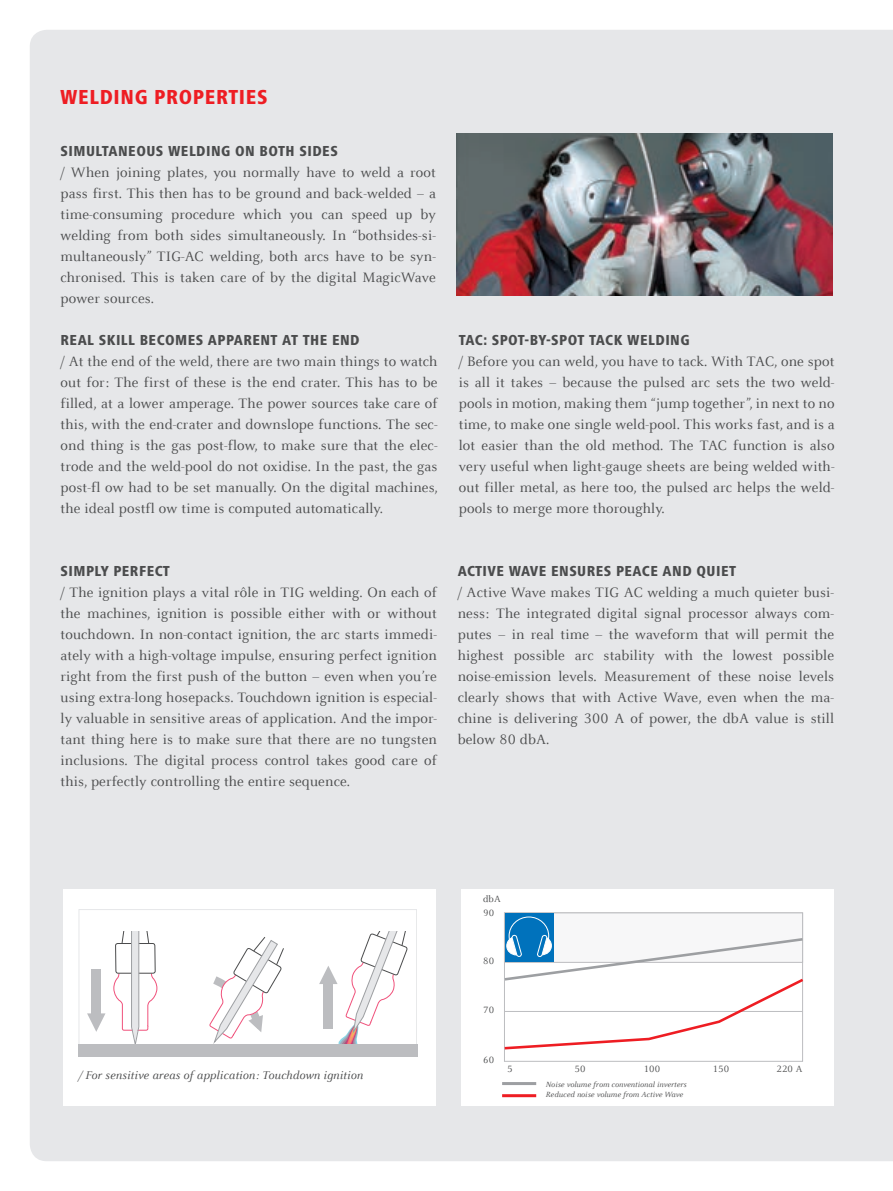
<style>
.page{position:relative;width:893px;height:1191px;background:#fff}
.page>*{position:absolute;margin:0;border:0;box-sizing:border-box;transform-origin:0 0}
.t1{font:800 condensed 21px "Frutiger Next LTW1 G";color:#ee1d23}
.t2{font:15px/21px "Celeste Offc Pro";letter-spacing:.01em;color:#4b4c4d;text-align:justify}
.t3{font:800 condensed 15px "Frutiger Next LTW1 G";letter-spacing:.03em;color:#4b4c4d}
.t4{font:italic 12.45px "Celeste Offc Pro";letter-spacing:.01em;color:#4b4c4d}
.t5{font:10.05px "Celeste Offc Pro";letter-spacing:.01em;color:#4b4c4d}
.t6{font:italic 8.25px/10.6px "Celeste Offc Pro";letter-spacing:.01em;color:#4b4c4d}
</style>
<div class="page">
<div style="left:30px;top:30px;width:863px;height:1131px;background:#e6e7e9"></div>
<img style="left:457px;top:134px;width:375px;height:162px">
<div style="left:63px;top:888px;width:373px;height:217px;background:#fff"></div>
<div style="left:79px;top:909px;width:338px;height:146px;border:1px solid #e6e7e9"></div>
<svg style="left:113px;top:931px;width:45px;height:113px"></svg>
<div style="left:78px;top:1044px;width:339px;height:12px;background:#bcbdc0"></div>
<div style="left:91px;top:968px;width:10px;height:46px;background:#bcbdc0"></div>
<svg style="left:87px;top:1013px;width:18px;height:18px"></svg>
<svg style="left:319px;top:931px;width:89px;height:113px"></svg>
<svg style="left:209px;top:937px;width:75px;height:105px"></svg>
<div style="left:461px;top:888px;width:372px;height:217px;background:#fff"></div>
<div style="left:504px;top:912px;width:299px;height:149px;background:#fff;border:1px solid #bcbdc0"></div>
<div style="left:504px;top:912px;width:299px;height:50px;background:#f7f7f8;border:1px solid #bcbdc0"></div>
<div style="left:505px;top:913px;width:48px;height:49px;background:#0072bc"></div>
<svg style="left:504px;top:916px;width:300px;height:135px"></svg>
<hr style="left:502px;top:1082px;width:34px;height:3px;background:#9d9fa2">
<hr style="left:502px;top:1094px;width:34px;height:3px;background:#ee1d23">
<h1 class="t1" style="left:60px;top:85px;width:65px">WELDING</h1>
<h1 class="t1" style="left:154px;top:85px;width:13px">PROPERTIES</h1>
<p class="t3" style="left:61px;top:142px;width:279px">SIMULTANEOUS WELDING ON BOTH SIDES</p>
<p class="t2" style="left:61px;top:161px;width:377px">/ When joining plates, you normally have to weld a root pass first. This then has to be ground and back-welded – a time-consuming procedure which you can speed up by welding from both sides simultaneously. In “bothsides-si&shy;multaneously” TIG-AC welding, both arcs have to be syn&shy;chronised. This is taken care of by the digital MagicWave power sources.</p>
<p class="t3" style="left:61px;top:331px;width:299px">REAL SKILL BECOMES APPARENT AT THE END</p>
<p class="t2" style="left:61px;top:350px;width:379px">/ At the end of the weld, there are two main things to watch out for: The first of these is the end crater. This has to be filled, at a lower amperage. The power sources take care of this, with the end-crater and downslope functions. The sec&shy;ond thing is the gas post-flow, to make sure that the elec&shy;trode and the weld-pool do not oxidise. In the past, the gas post-fl ow had to be set manually. On the digital machines, the ideal postfl ow time is computed automatically.</p>
<p class="t3" style="left:459px;top:331px;width:232px">TAC: SPOT-BY-SPOT TACK WELDING</p>
<p class="t2" style="left:459px;top:350px;width:377px">/ Before you can weld, you have to tack. With TAC, one spot is all it takes – because the pulsed arc sets the two weld&shy;pools in motion, making them “jump together”, in next to no time, to make one single weld-pool. This works fast, and is a lot easier than the old method. The TAC function is also very useful when light-gauge sheets are being welded with&shy;out filler metal, as here too, the pulsed arc helps the weld&shy;pools to merge more thoroughly.</p>
<p class="t3" style="left:61px;top:562px;width:111px">SIMPLY PERFECT</p>
<p class="t2" style="left:61px;top:581px;width:378px">/ The ignition plays a vital rôle in TIG welding. On each of the machines, ignition is possible either with or without touchdown. In non-contact ignition, the arc starts immedi&shy;ately with a high-voltage impulse, ensuring perfect ignition right from the first push of the button – even when you’re using extra-long hosepacks. Touchdown ignition is especial&shy;ly valuable in sensitive areas of application. And the impor&shy;tant thing here is to make sure that there are no tungsten inclusions. The digital process control takes good care of this, perfectly controlling the entire sequence.</p>
<p class="t3" style="left:458px;top:562px;width:280px">ACTIVE WAVE ENSURES PEACE AND QUIET</p>
<p class="t2" style="left:458px;top:581px;width:378px">/ Active Wave makes TIG AC welding a much quieter busi&shy;ness: The integrated digital signal processor always com&shy;putes – in real time – the waveform that will permit the highest possible arc stability with the lowest possible noise-emission levels. Measurement of these noise levels clearly shows that with Active Wave, even when the ma&shy;chine is delivering 300 A of power, the dbA value is still below 80 dbA.</p>
<p class="t4" style="left:78px;top:1067px;width:286px">/ For sensitive areas of application: Touchdown ignition</p>
<p class="t5" style="left:483px;top:893px;width:19px">dbA</p>
<p class="t5" style="left:483px;top:907px;width:12px">90</p>
<p class="t5" style="left:483px;top:954px;width:12px">80</p>
<p class="t5" style="left:483px;top:1004px;width:12px">70</p>
<p class="t5" style="left:483px;top:1053px;width:12px">60</p>
<p class="t5" style="left:507px;top:1063px;width:7px">5</p>
<p class="t5" style="left:575px;top:1063px;width:12px">50</p>
<p class="t5" style="left:644px;top:1063px;width:18px">100</p>
<p class="t5" style="left:713px;top:1063px;width:18px">150</p>
<p class="t5" style="left:776px;top:1063px;width:27px">220 A</p>
<p class="t6" style="left:546px;top:1078px;width:142px">Noise volume from conventional inverters<br>Reduced noise volume from Active Wave</p>
</div>
